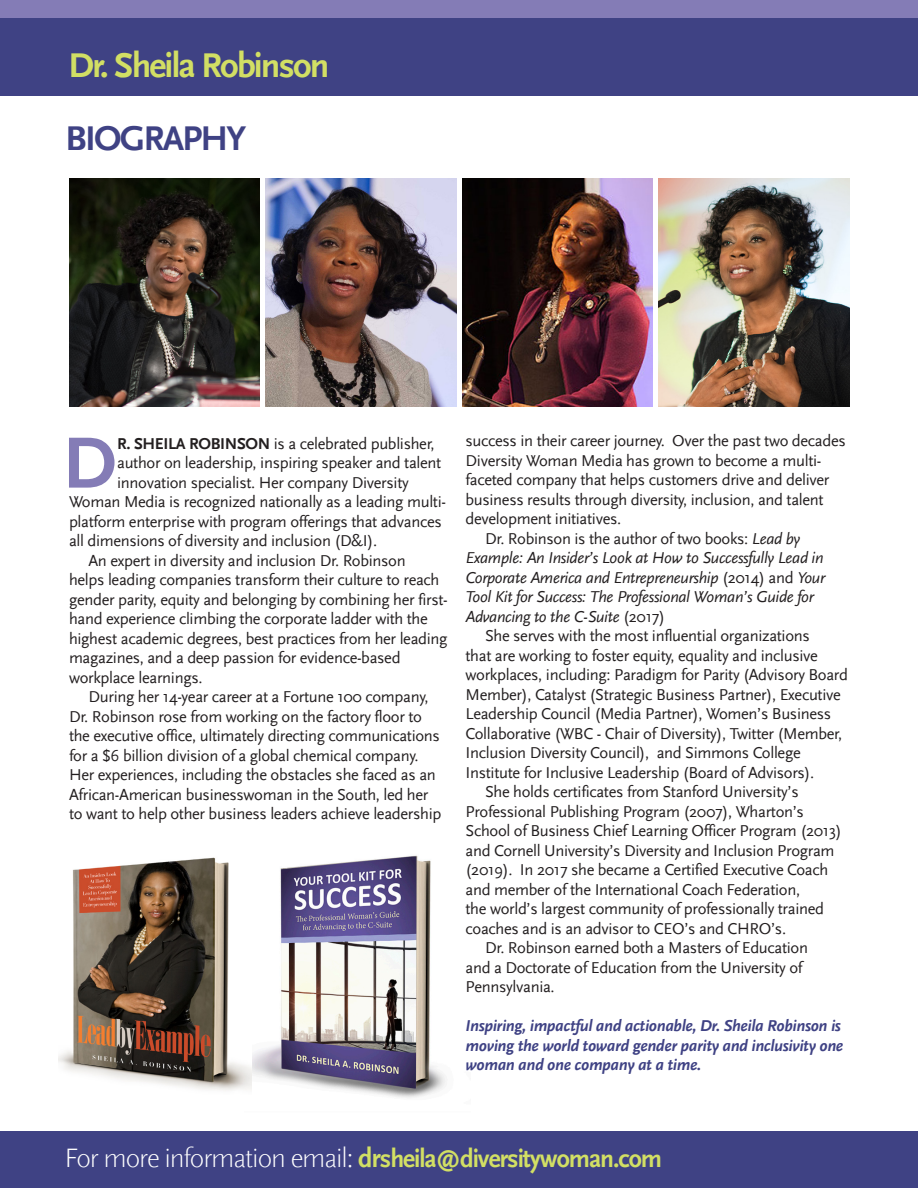
<style>
.page{position:relative;width:918px;height:1188px;background:#fff}
.page>*{position:absolute;margin:0;border:0;box-sizing:border-box;transform-origin:0 0}
.t1{font:700 75.6px "Scala Sans LF";color:#847cb6}
.t2{font:700 36px "Scala Sans LF";letter-spacing:-.05em;color:#d2df64}
.t3{font:700 36px "Scala Sans LF";letter-spacing:-.05em;color:#3f4284}
.t4{font:700 26.4px "Scala Sans LF";letter-spacing:-.04em;color:#d2df64;scale:.96 1}
.t5{font:16.5px/19.5px "Scala Sans";letter-spacing:-.02em;color:#231f20}
.t6{font:italic 16.5px/19.5px "Scala Sans";letter-spacing:-.02em;color:#231f20}
.t7{font:italic 700 16.5px/19.5px "Scala Sans LF";letter-spacing:-.02em;color:#3f4284}
.s1{font-family:"Scala Sans LF";font-weight:700}
.s2{font-style:normal}
.s3{font-family:"Scala Sans";font-weight:300;font-size:27.9px;color:#fff}
.s4{font-size:27.9px}
</style>
<div class="page">
<img style="left:251px;top:855px;width:195px;height:243px">
<img style="left:69px;top:179px;width:191px;height:227px">
<img style="left:266px;top:179px;width:190px;height:227px">
<img style="left:462px;top:179px;width:191px;height:227px">
<img style="left:658px;top:179px;width:191px;height:227px">
<img style="left:59px;top:857px;width:192px;height:234px">
<div style="left:0;top:0;width:918px;height:96px;background:#3f4284"></div>
<div style="left:0;top:0;width:918px;height:18px;background:#847cb6"></div>
<div style="left:0;top:1132px;width:918px;height:56px;background:#3f4284"></div>
<p class="t2" style="left:69px;top:45px;width:262px">Dr. Sheila Robinson</p>
<p class="t3" style="left:66px;top:118px;width:182px">BIOGRAPHY</p>
<p class="t1" style="left:63px;top:420px;width:55px">D</p>
<p class="t5" style="left:117px;top:434px;width:319px"><span class="s1">R. SHEILA ROBINSON</span> is a celebrated publisher,</p>
<p class="t5" style="left:117px;top:453px;width:326px">author on leadership, inspiring speaker and talent</p>
<p class="t5" style="left:117px;top:473px;width:293px">innovation specialist. Her company Diversity</p>
<p class="t5" style="left:69px;top:492px;width:379px">Woman Media is recognized nationally as a leading multi-</p>
<p class="t5" style="left:69px;top:512px;width:374px">platform enterprise with program offerings that advances</p>
<p class="t5" style="left:69px;top:531px;width:310px">all dimensions of diversity and inclusion (D&amp;I).</p>
<p class="t5" style="left:69px;top:551px;width:380px;text-indent:20px">An expert in diversity and inclusion Dr. Robinson<br>helps leading companies transform their culture to reach gender parity, equity and belonging by combining her first&shy;hand experience climbing the corporate ladder with the highest academic degrees, best practices from her leading magazines, and a deep passion for evidence-based workplace learnings.</p>
<p class="t5" style="left:69px;top:687px;width:374px;text-indent:20px">During her 14-year career at a Fortune 100 company, Dr. Robinson rose from working on the factory floor to the executive office, ultimately directing communications for a $6 billion division of a global chemical company.<br>Her experiences, including the obstacles she faced as an African-American businesswoman in the South, led her to want to help other business leaders achieve leadership</p>
<p class="t5" style="left:466px;top:432px;width:382px">success in their career journey. Over the past two decades Diversity Woman Media has grown to become a multi&shy;faceted company that helps customers drive and deliver business results through diversity, inclusion, and talent development initiatives.</p>
<p class="t6" style="left:466px;top:529px;width:361px;text-indent:20px"><span class="s2">Dr. Robinson is the author of two books:</span> Lead by Example: An Insider’s Look at How to Successfully Lead in Corporate America and Entrepreneurship <span class="s2">(2014) and</span> Your Tool Kit for Success: The Professional Woman’s Guide for Advancing to the C-Suite <span class="s2">(2017)</span></p>
<p class="t5" style="left:466px;top:627px;width:384px;text-indent:20px">She serves with the most influential organizations<br>that are working to foster equity, equality and inclusive workplaces, including: Paradigm for Parity (Advisory Board Member), Catalyst (Strategic Business Partner), Executive Leadership Council (Media Partner), Women’s Business Collaborative (WBC - Chair of Diversity), Twitter (Member, Inclusion Diversity Council), and Simmons College Institute for Inclusive Leadership (Board of Advisors).</p>
<p class="t5" style="left:466px;top:783px;width:378px;text-indent:20px">She holds certificates from Stanford University’s Professional Publishing Program (2007), Wharton’s School of Business Chief Learning Officer Program (2013) and Cornell University’s Diversity and Inclusion Program (2019). In 2017 she became a Certified Executive Coach and member of the International Coach Federation,<br>the world’s largest community of professionally trained coaches and is an advisor to CEO’s and CHRO’s.</p>
<p class="t5" style="left:466px;top:939px;width:344px;text-indent:20px">Dr. Robinson earned both a Masters of Education and a Doctorate of Education from the University of<br>Pennsylvania.</p>
<p class="t7" style="left:466px;top:1016px;width:379px">Inspiring, impactful and actionable, Dr. Sheila Robinson is moving the world toward gender parity and inclusivity one woman and one company at a time.</p>
<p class="t4" style="left:64px;top:1144px;width:624px"><span class="s3">For more information email:</span> <span class="s4">dr</span>sheila@diversitywoman.com</p>
</div>
